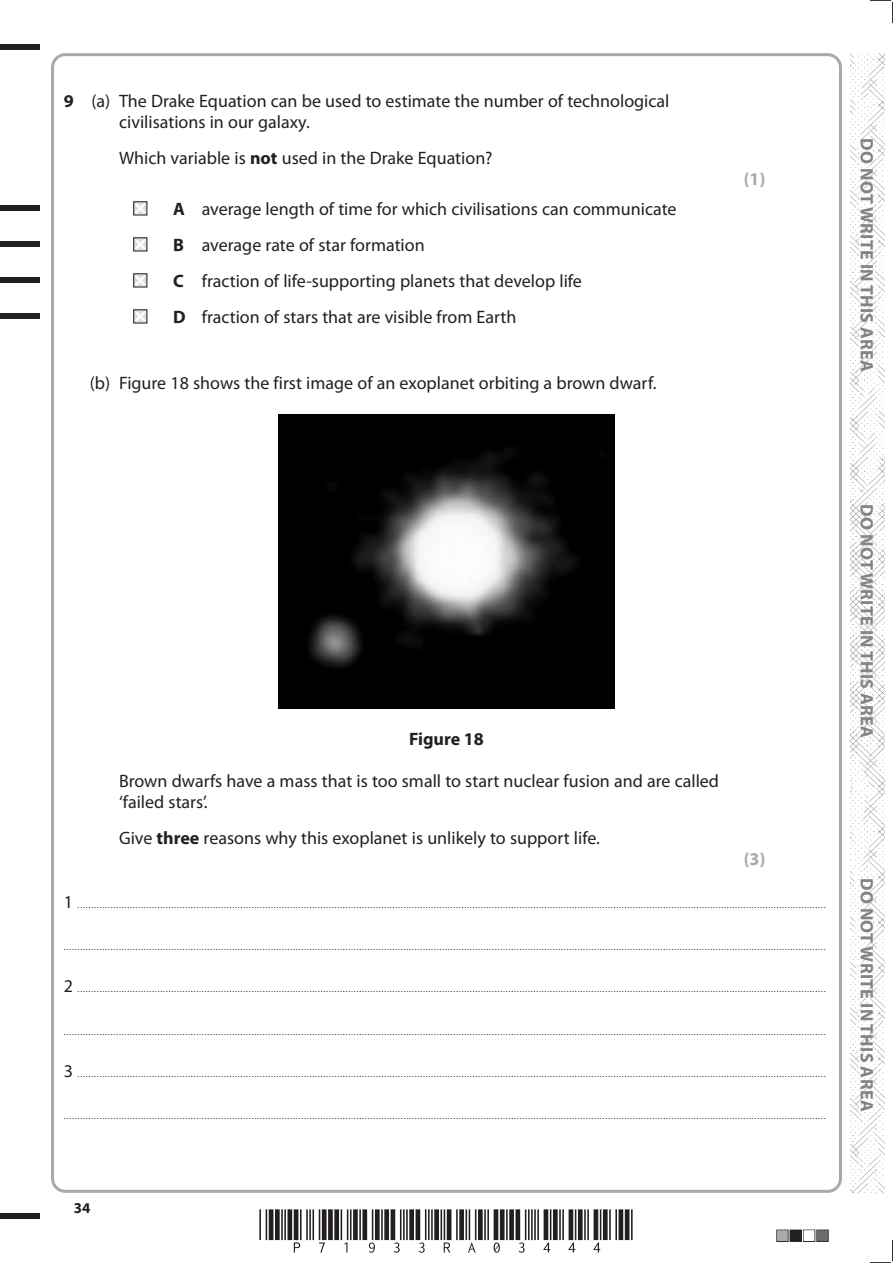
<style>
.page{position:relative;width:893px;height:1263px;background:#fff}
.page>*{position:absolute;margin:0;border:0;box-sizing:border-box;transform-origin:0 0}
.t1{font:52.05px "Barcode 39 QUALS Short";color:#231f20}
.t2{font:18px/36px "Myriad Pro";color:#231f20}
.t3{font:700 18px "Myriad Pro";letter-spacing:.02em;color:#808285}
.t4{font:700 18px "Myriad Pro";color:#231f20}
.t5{font:700 18px "Myriad Pro";color:#a8a9ad}
.t6{font:700 15px "Myriad Pro";color:#231f20}
.t7{font:9px "Myriad Pro";color:#231f20}
.s1{font-weight:700}
.s2{font-size:18px}
</style>
<div class="page">
<div style="left:0;top:44px;width:40px;height:5px;background:#231f20"></div>
<div style="left:0;top:1214px;width:40px;height:5px;background:#231f20"></div>
<svg style="left:870px;top:0;width:23px;height:23px"></svg>
<svg style="left:870px;top:1240px;width:23px;height:23px"></svg>
<img style="left:850px;top:53px;width:34px;height:1140px">
<svg style="left:133px;top:201px;width:15px;height:15px"></svg>
<svg style="left:133px;top:237px;width:15px;height:15px"></svg>
<svg style="left:133px;top:273px;width:15px;height:15px"></svg>
<svg style="left:133px;top:309px;width:15px;height:15px"></svg>
<img style="left:278px;top:414px;width:337px;height:294px">
<div style="left:0;top:205px;width:40px;height:6px;background:#231f20"></div>
<div style="left:0;top:241px;width:40px;height:6px;background:#231f20"></div>
<div style="left:0;top:277px;width:40px;height:6px;background:#231f20"></div>
<div style="left:0;top:313px;width:40px;height:6px;background:#231f20"></div>
<h2 class="t2" style="left:119px;top:90px;width:552px;line-height:21px;text-indent:-55px"><span class="s1">9</span> (a) The Drake Equation can be used to estimate the number of technological civilisations in our galaxy.</h2>
<h2 class="t2" style="left:119px;top:140px;width:375px">Which variable is <span class="s1">not</span> used in the Drake Equation?</h2>
<h2 class="t2" style="left:173px;top:191px;width:505px"><span class="s1">A</span> average length of time for which civilisations can communicate <span class="s1">B</span> average rate of star formation<br><span class="s1">C</span> fraction of life-supporting planets that develop life<br><span class="s1">D</span> fraction of stars that are visible from Earth</h2>
<h2 class="t2" style="left:90px;top:365px;width:568px">(b) Figure 18 shows the first image of an exoplanet orbiting a brown dwarf.</h2>
<h2 class="t5" style="left:744px;top:167px;width:23px">(1)</h2>
<h2 class="t3" style="left:878px;top:138px;width:235px;rotate:90deg">DO NOT WRITE IN THIS AREA</h2>
<h2 class="t4" style="left:409px;top:727px;width:76px">Figure 18</h2>
<h2 class="t2" style="left:119px;top:771px;width:602px;line-height:21px">Brown dwarfs have a mass that is too small to start nuclear fusion and are called ‘failed stars’.</h2>
<h2 class="t2" style="left:119px;top:820px;width:482px">Give <span class="s1">three</span> reasons why this exoplanet is unlikely to support life.</h2>
<h2 class="t5" style="left:744px;top:848px;width:23px">(3)</h2>
<p class="t7" style="left:64px;top:899px;width:763px"><span class="s2">1</span> ...............................................................................................................................................................................................................................................................................</p>
<p class="t7" style="left:64px;top:941px;width:763px">....................................................................................................................................................................................................................................................................................</p>
<p class="t7" style="left:64px;top:984px;width:763px"><span class="s2">2</span> ...............................................................................................................................................................................................................................................................................</p>
<p class="t7" style="left:64px;top:1026px;width:763px">....................................................................................................................................................................................................................................................................................</p>
<p class="t7" style="left:64px;top:1068px;width:763px"><span class="s2">3</span> ...............................................................................................................................................................................................................................................................................</p>
<p class="t7" style="left:64px;top:1110px;width:763px">....................................................................................................................................................................................................................................................................................</p>
<h3 class="t6" style="left:74px;top:1198px;width:18px">34</h3>
<h1 class="t1" style="left:509px;top:1209px;width:101px">✓✔✔✔</h1>
<h2 class="t3" style="left:878px;top:504px;width:235px;rotate:90deg">DO NOT WRITE IN THIS AREA</h2>
<h2 class="t3" style="left:878px;top:878px;width:235px;rotate:90deg">DO NOT WRITE IN THIS AREA</h2>
</div>
